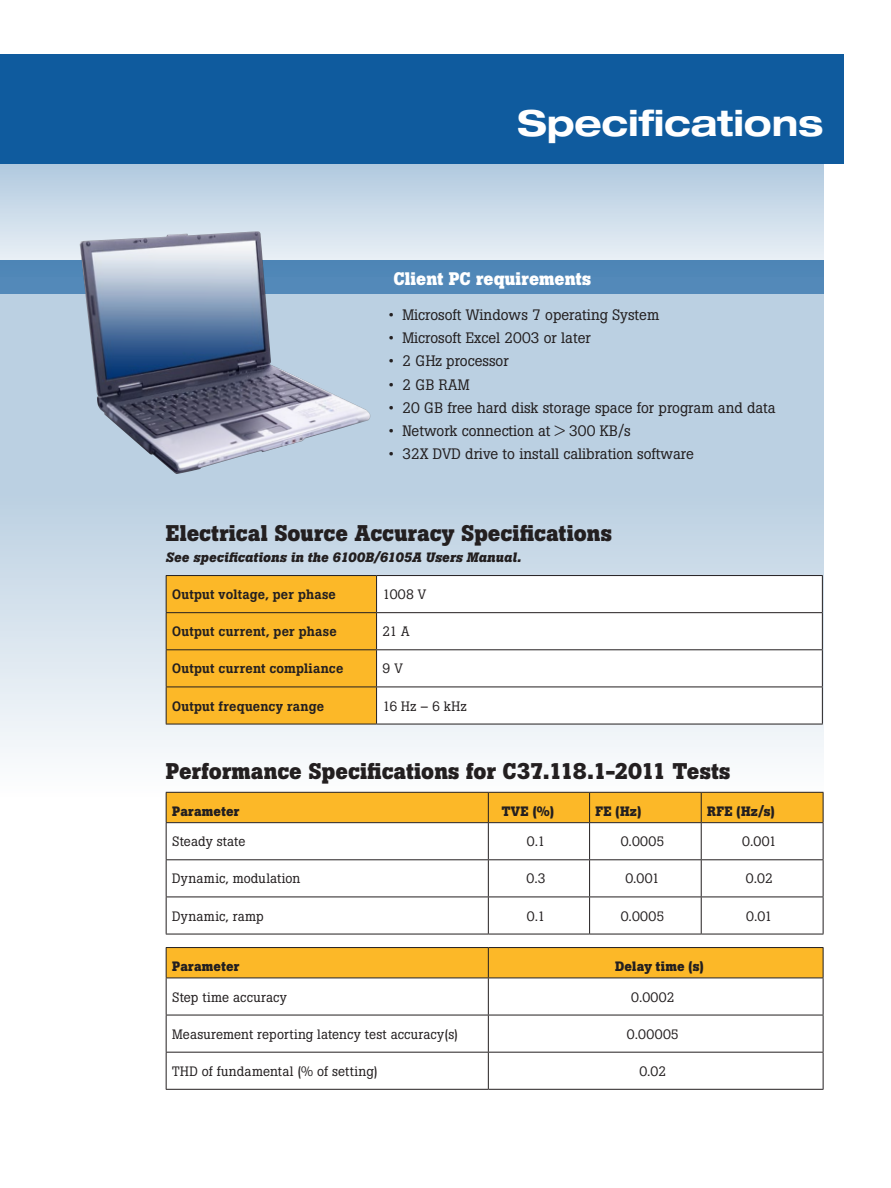
<style>
.page{position:relative;width:891px;height:1188px;background:#fff}
.page>*{position:absolute;margin:0;border:0;box-sizing:border-box;transform-origin:0 0}
.t1{font:700 expanded 36px "Helvetica Neue LT Pro";letter-spacing:-.005em;color:#fff}
.t2{font:700 22.5px "Boton Pro";letter-spacing:.005em;color:#231f20}
.t3{font:700 18px "Boton Pro";letter-spacing:.005em;color:#fff}
.t4{font:15px "Boton";color:#231f20}
.t5{font:13.5px "Boton Pro";letter-spacing:.015em;color:#231f20}
.t6{font:500 13.5px "Boton Pro";letter-spacing:.015em;color:#231f20}
.t7{font:700 13.5px "Boton Pro";letter-spacing:.015em;color:#231f20}
.t8{font:italic 700 13.5px "Boton Pro";letter-spacing:.015em;color:#231f20}
</style>
<div class="page">
<div style="left:0;top:260px;width:824px;height:536px;background:linear-gradient(to bottom,#a6c2d9,#f3f6f9)"></div>
<svg style="left:0;top:163px;width:824px;height:97px;background:#c7d9e8"></svg>
<div style="left:0;top:260px;width:824px;height:34px;background:#5188b8"></div>
<div style="left:0;top:54px;width:843px;height:109px;background:#0f5b9e"></div>
<img style="left:80px;top:231px;width:291px;height:243px">
<div style="left:167px;top:576px;width:209px;height:148px;background:#fcb828"></div>
<svg style="left:377px;top:576px;width:445px;height:148px"></svg>
<hr style="left:166px;top:575px;width:211px;height:1px;background:#231f20">
<hr style="left:166px;top:576px;width:1px;height:36px;background:#231f20">
<hr style="left:377px;top:575px;width:446px;height:1px;background:#231f20">
<hr style="left:376px;top:576px;width:1px;height:36px;background:#231f20">
<hr style="left:822px;top:576px;width:1px;height:36px;background:#231f20">
<hr style="left:166px;top:612px;width:211px;height:1px;background:#231f20">
<hr style="left:166px;top:613px;width:1px;height:36px;background:#231f20">
<hr style="left:377px;top:612px;width:446px;height:1px;background:#231f20">
<hr style="left:376px;top:613px;width:1px;height:36px;background:#231f20">
<hr style="left:822px;top:613px;width:1px;height:36px;background:#231f20">
<hr style="left:166px;top:649px;width:211px;height:1px;background:#231f20">
<hr style="left:166px;top:650px;width:1px;height:37px;background:#231f20">
<hr style="left:377px;top:649px;width:446px;height:1px;background:#231f20">
<hr style="left:376px;top:650px;width:1px;height:37px;background:#231f20">
<hr style="left:822px;top:650px;width:1px;height:37px;background:#231f20">
<hr style="left:166px;top:687px;width:211px;height:1px;background:#231f20">
<hr style="left:166px;top:687px;width:1px;height:37px;background:#231f20">
<hr style="left:377px;top:687px;width:446px;height:1px;background:#231f20">
<hr style="left:376px;top:687px;width:1px;height:37px;background:#231f20">
<hr style="left:822px;top:687px;width:1px;height:37px;background:#231f20">
<hr style="left:166px;top:724px;width:211px;height:1px;background:#231f20">
<hr style="left:377px;top:724px;width:446px;height:1px;background:#231f20">
<svg style="left:167px;top:823px;width:656px;height:111px"></svg>
<div style="left:166px;top:792px;width:658px;height:31px;background:#fcb828"></div>
<hr style="left:166px;top:822px;width:322px;height:1px;background:#231f20">
<hr style="left:166px;top:823px;width:1px;height:36px;background:#231f20">
<hr style="left:488px;top:822px;width:102px;height:1px;background:#231f20">
<hr style="left:488px;top:823px;width:1px;height:36px;background:#231f20">
<hr style="left:590px;top:822px;width:111px;height:1px;background:#231f20">
<hr style="left:589px;top:823px;width:1px;height:36px;background:#231f20">
<hr style="left:701px;top:822px;width:122px;height:1px;background:#231f20">
<hr style="left:701px;top:823px;width:1px;height:36px;background:#231f20">
<hr style="left:823px;top:823px;width:1px;height:36px;background:#231f20">
<hr style="left:166px;top:859px;width:322px;height:1px;background:#231f20">
<hr style="left:166px;top:860px;width:1px;height:37px;background:#231f20">
<hr style="left:488px;top:859px;width:102px;height:1px;background:#231f20">
<hr style="left:488px;top:860px;width:1px;height:37px;background:#231f20">
<hr style="left:590px;top:859px;width:111px;height:1px;background:#231f20">
<hr style="left:589px;top:860px;width:1px;height:37px;background:#231f20">
<hr style="left:701px;top:859px;width:122px;height:1px;background:#231f20">
<hr style="left:701px;top:860px;width:1px;height:37px;background:#231f20">
<hr style="left:823px;top:860px;width:1px;height:37px;background:#231f20">
<hr style="left:166px;top:897px;width:322px;height:1px;background:#231f20">
<hr style="left:166px;top:897px;width:1px;height:37px;background:#231f20">
<hr style="left:488px;top:897px;width:102px;height:1px;background:#231f20">
<hr style="left:488px;top:897px;width:1px;height:37px;background:#231f20">
<hr style="left:590px;top:897px;width:111px;height:1px;background:#231f20">
<hr style="left:589px;top:897px;width:1px;height:37px;background:#231f20">
<hr style="left:701px;top:897px;width:122px;height:1px;background:#231f20">
<hr style="left:701px;top:897px;width:1px;height:37px;background:#231f20">
<hr style="left:823px;top:897px;width:1px;height:37px;background:#231f20">
<hr style="left:166px;top:934px;width:322px;height:1px;background:#231f20">
<hr style="left:488px;top:934px;width:102px;height:1px;background:#231f20">
<hr style="left:590px;top:934px;width:111px;height:1px;background:#231f20">
<hr style="left:701px;top:934px;width:122px;height:1px;background:#231f20">
<div style="left:167px;top:948px;width:656px;height:30px;background:#fcb828"></div>
<svg style="left:167px;top:979px;width:656px;height:110px"></svg>
<hr style="left:166px;top:947px;width:322px;height:1px;background:#231f20">
<hr style="left:166px;top:948px;width:1px;height:30px;background:#231f20">
<hr style="left:488px;top:947px;width:336px;height:1px;background:#231f20">
<hr style="left:488px;top:948px;width:1px;height:30px;background:#231f20">
<hr style="left:823px;top:948px;width:1px;height:30px;background:#231f20">
<hr style="left:166px;top:978px;width:322px;height:1px;background:#231f20">
<hr style="left:166px;top:978px;width:1px;height:37px;background:#231f20">
<hr style="left:488px;top:978px;width:336px;height:1px;background:#231f20">
<hr style="left:488px;top:978px;width:1px;height:37px;background:#231f20">
<hr style="left:823px;top:978px;width:1px;height:37px;background:#231f20">
<hr style="left:166px;top:1015px;width:322px;height:1px;background:#231f20">
<hr style="left:166px;top:1015px;width:1px;height:37px;background:#231f20">
<hr style="left:488px;top:1015px;width:336px;height:1px;background:#231f20">
<hr style="left:488px;top:1015px;width:1px;height:37px;background:#231f20">
<hr style="left:823px;top:1015px;width:1px;height:37px;background:#231f20">
<hr style="left:166px;top:1052px;width:322px;height:1px;background:#231f20">
<hr style="left:166px;top:1053px;width:1px;height:36px;background:#231f20">
<hr style="left:488px;top:1052px;width:336px;height:1px;background:#231f20">
<hr style="left:488px;top:1053px;width:1px;height:36px;background:#231f20">
<hr style="left:823px;top:1053px;width:1px;height:36px;background:#231f20">
<hr style="left:166px;top:1089px;width:322px;height:1px;background:#231f20">
<hr style="left:488px;top:1089px;width:336px;height:1px;background:#231f20">
<h1 class="t1" style="left:517px;top:99px;width:308px">Specifications</h1>
<h3 class="t3" style="left:394px;top:267px;width:199px">Client PC requirements</h3>
<p class="t4" style="left:389px;top:306px;width:272px">• Microsoft Windows 7 operating System</p>
<p class="t4" style="left:389px;top:329px;width:203px">• Microsoft Excel 2003 or later</p>
<p class="t4" style="left:389px;top:352px;width:121px">• 2 GHz processor</p>
<p class="t4" style="left:389px;top:375px;width:82px">• 2 GB RAM</p>
<p class="t4" style="left:389px;top:399px;width:388px">• 20 GB free hard disk storage space for program and data</p>
<p class="t4" style="left:389px;top:422px;width:243px">• Network connection at &gt; 300 KB/s</p>
<p class="t4" style="left:389px;top:445px;width:307px">• 32X DVD drive to install calibration software</p>
<h2 class="t2" style="left:166px;top:518px;width:448px">Electrical Source Accuracy Specifications</h2>
<p class="t8" style="left:166px;top:549px;width:357px">See specifications in the 6100B/6105A Users Manual.</p>
<p class="t6" style="left:172px;top:586px;width:165px">Output voltage, per phase</p>
<p class="t5" style="left:383px;top:586px;width:45px">1008 V</p>
<p class="t6" style="left:172px;top:623px;width:166px">Output current, per phase</p>
<p class="t5" style="left:383px;top:623px;width:29px">21 A</p>
<p class="t6" style="left:172px;top:660px;width:173px">Output current compliance</p>
<p class="t5" style="left:383px;top:660px;width:22px">9 V</p>
<p class="t6" style="left:172px;top:697px;width:153px">Output frequency range</p>
<p class="t5" style="left:383px;top:697px;width:86px">16 Hz – 6 kHz</p>
<h2 class="t2" style="left:166px;top:757px;width:566px">Performance Specifications for C37.118.1-2011 Tests</h2>
<p class="t7" style="left:172px;top:802px;width:69px">Parameter</p>
<p class="t7" style="left:502px;top:802px;width:54px">TVE (%)</p>
<p class="t7" style="left:596px;top:802px;width:47px">FE (Hz)</p>
<p class="t7" style="left:707px;top:802px;width:69px">RFE (Hz/s)</p>
<p class="t5" style="left:172px;top:833px;width:75px">Steady state</p>
<p class="t5" style="left:527px;top:833px;width:20px">0.1</p>
<p class="t5" style="left:621px;top:833px;width:45px">0.0005</p>
<p class="t5" style="left:742px;top:833px;width:36px">0.001</p>
<p class="t5" style="left:172px;top:870px;width:130px">Dynamic, modulation</p>
<p class="t5" style="left:527px;top:870px;width:21px">0.3</p>
<p class="t5" style="left:625px;top:870px;width:36px">0.001</p>
<p class="t5" style="left:746px;top:870px;width:29px">0.02</p>
<p class="t5" style="left:172px;top:907px;width:93px">Dynamic, ramp</p>
<p class="t5" style="left:527px;top:907px;width:20px">0.1</p>
<p class="t5" style="left:621px;top:907px;width:45px">0.0005</p>
<p class="t5" style="left:746px;top:907px;width:28px">0.01</p>
<p class="t7" style="left:172px;top:958px;width:69px">Parameter</p>
<p class="t7" style="left:615px;top:958px;width:90px">Delay time (s)</p>
<p class="t5" style="left:172px;top:988px;width:116px">Step time accuracy</p>
<p class="t5" style="left:631px;top:988px;width:45px">0.0002</p>
<p class="t5" style="left:172px;top:1025px;width:288px">Measurement reporting latency test accuracy(s)</p>
<p class="t5" style="left:627px;top:1025px;width:53px">0.00005</p>
<p class="t5" style="left:172px;top:1062px;width:207px">THD of fundamental (% of setting)</p>
<p class="t5" style="left:639px;top:1062px;width:29px">0.02</p>
</div>
